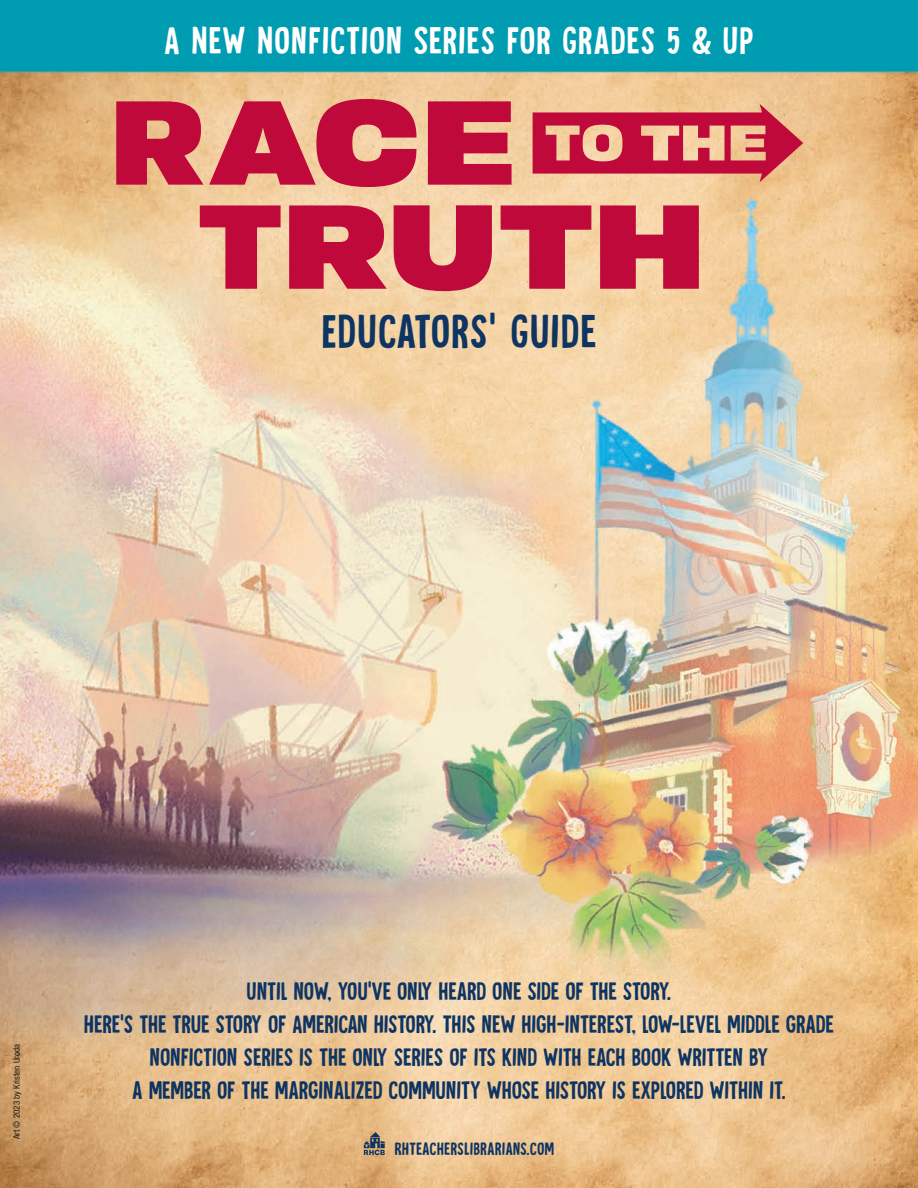
<style>
.page{position:relative;width:918px;height:1188px;background:#fff}
.page>*{position:absolute;margin:0;border:0;box-sizing:border-box;transform-origin:0 0}
.t1{font:48px "Tournedos";letter-spacing:.05em;color:#0e3462}
.t2{font:39px "Tournedos";letter-spacing:.05em;color:#fff}
.t3{font:25.5px/33px "Tournedos";letter-spacing:.02em;color:#0e3462;text-align:center}
.t4{font:18px "Tournedos";letter-spacing:.04em;color:#0e3462}
.t5{font:condensed 9px "Helvetica Neue LT Pro";color:#231f20}
</style>
<div class="page">
<img style="left:0;top:0;width:918px;height:1188px">
<svg style="left:364px;top:1132px;width:21px;height:23px"></svg>
<svg style="left:116px;top:99px;width:300px;height:88px;background:#ce4a5b"></svg>
<svg style="left:428px;top:101px;width:84px;height:84px;background:#c72b4c"></svg>
<svg style="left:200px;top:205px;width:81px;height:84px;background:#d6656c"></svg>
<svg style="left:289px;top:205px;width:98px;height:84px;background:#c82f4e"></svg>
<svg style="left:394px;top:205px;width:98px;height:86px;background:#cb3d56"></svg>
<svg style="left:501px;top:205px;width:90px;height:84px;background:#d66169"></svg>
<svg style="left:600px;top:205px;width:99px;height:84px;background:#c93351"></svg>
<svg style="left:533px;top:104px;width:270px;height:78px;background:#d76769"></svg>
<p class="t2" style="left:165px;top:19px;width:590px">A NEW NONFICTION SERIES FOR GRADES 5 &amp; UP</p>
<p class="t1" style="left:322px;top:304px;width:275px">EDUCATORS’ GUIDE</p>
<p class="t5" style="left:11px;top:1139px;width:97px;rotate:-90deg">Art © 2023 by Kristen Uroda</p>
<p class="t3" style="left:84px;top:975px;width:751px">UNTIL NOW, YOU’VE ONLY HEARD ONE SIDE OF THE STORY.<br>HERE’S THE TRUE STORY OF AMERICAN HISTORY. THIS NEW HIGH-INTEREST, LOW-LEVEL MIDDLE GRADE NONFICTION SERIES IS THE ONLY SERIES OF ITS KIND WITH EACH BOOK WRITTEN BY<br>A MEMBER OF THE MARGINALIZED COMMUNITY WHOSE HISTORY IS EXPLORED WITHIN IT.</p>
<p class="t4" style="left:395px;top:1139px;width:161px">RHTEACHERSLIBRARIANS.COM</p>
</div>
